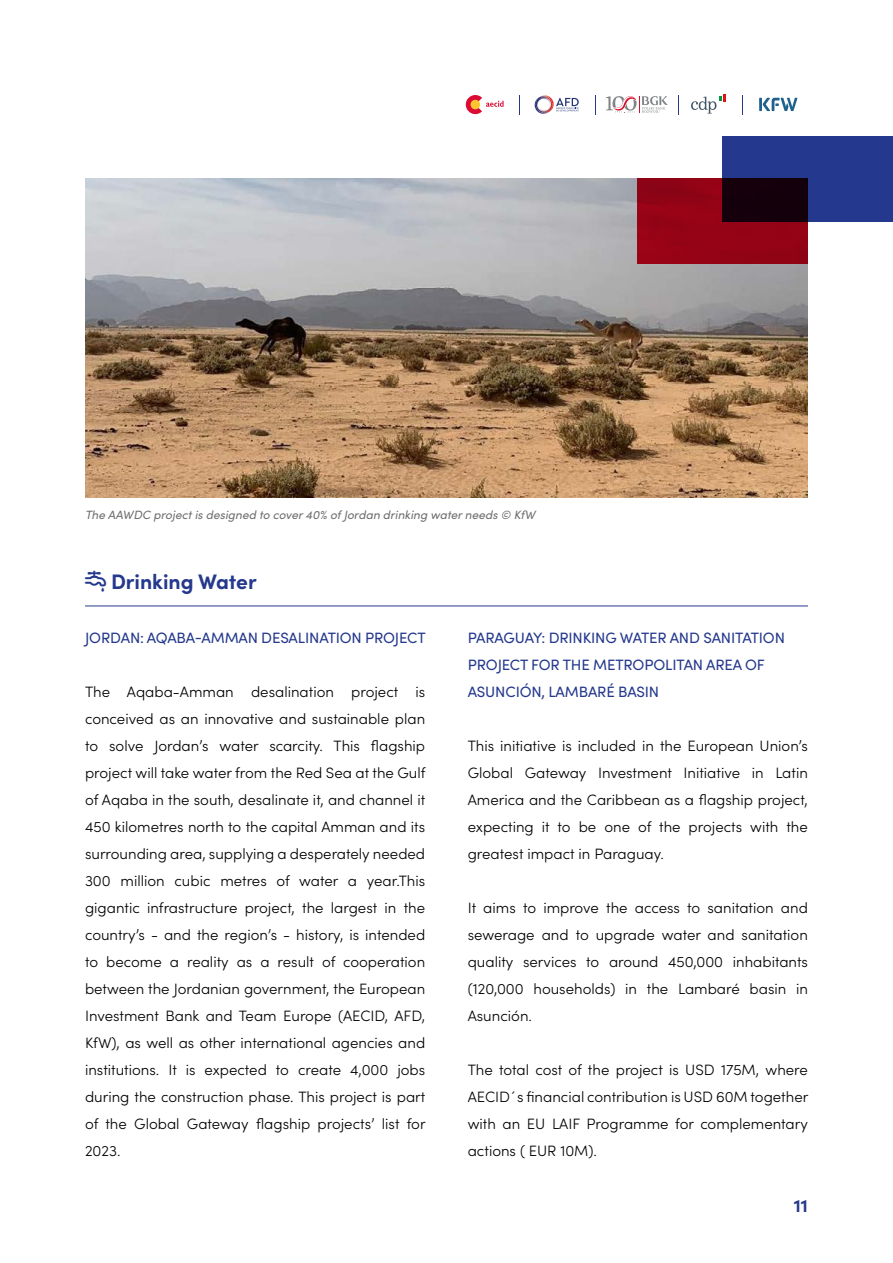
<style>
.page{position:relative;width:893px;height:1263px;background:#fff}
.page>*{position:absolute;margin:0;border:0;box-sizing:border-box;transform-origin:0 0}
.t1{font:700 21px "Sofia Pro";color:#24388d}
.t2{font:700 18px "Sofia Pro";color:#24388d}
.t3{font:300 15px/27px "Sofia Pro";color:#000;text-align:justify}
.t4{font:15px/27px "Sofia Pro";letter-spacing:-.01em;color:#24388d}
.pie_foto{font:italic 12px "Sofia Pro";color:#706f6f}
</style>
<div class="page">
<svg style="left:466px;top:95px;width:38px;height:19px"></svg>
<svg style="left:535px;top:95px;width:44px;height:19px"></svg>
<svg style="left:691px;top:94px;width:35px;height:20px"></svg>
<svg style="left:759px;top:98px;width:38px;height:13px"></svg>
<svg style="left:519px;top:95px;width:1px;height:20px"></svg>
<svg style="left:595px;top:95px;width:1px;height:20px"></svg>
<svg style="left:678px;top:95px;width:1px;height:20px"></svg>
<svg style="left:742px;top:95px;width:1px;height:20px"></svg>
<svg style="left:606px;top:96px;width:62px;height:17px"></svg>
<hr style="left:85px;top:606px;width:723px;height:1px;background:#24388d">
<img style="left:85px;top:179px;width:723px;height:318px">
<div style="left:638px;top:179px;width:170px;height:85px;background:#940316"></div>
<svg style="left:723px;top:136px;width:170px;height:85px;background:#1f296c"></svg>
<p class="pie_foto" style="left:85px;top:506px;width:452px">The AAWDC project is designed to cover 40% of Jordan drinking water needs © KfW</p>
<p class="t1" style="left:111px;top:565px;width:147px">Drinking Water</p>
<p class="t4" style="left:85px;top:623px;width:342px">JORDAN: AQABA-AMMAN DESALINATION PROJECT</p>
<p class="t3" style="left:85px;top:677px;width:342px">The Aqaba-Amman desalination project is conceived as an innovative and sustainable plan to solve Jordan’s water scarcity. This flagship project will take water from the Red Sea at the Gulf of Aqaba in the south, desalinate it, and channel it 450 kilometres north to the capital Amman and its surrounding area, supplying a desperately needed 300 million cubic metres of water a year.This gigantic infrastructure project, the largest in the country’s - and the region’s - history, is intended to become a reality as a result of cooperation between the Jordanian government, the European Investment Bank and Team Europe (AECID, AFD, KfW), as well as other international agencies and institutions. It is expected to create 4,000 jobs during the construction phase. This project is part of the Global Gateway flagship projects’ list for 2023.</p>
<p class="t4" style="left:468px;top:623px;width:319px">PARAGUAY: DRINKING WATER AND SANITATION<br>PROJECT FOR THE METROPOLITAN AREA OF<br>ASUNCIÓN, LAMBARÉ BASIN</p>
<p class="t3" style="left:468px;top:731px;width:342px">This initiative is included in the European Union’s Global Gateway Investment Initiative in Latin America and the Caribbean as a flagship project, expecting it to be one of the projects with the greatest impact in Paraguay.</p>
<p class="t3" style="left:468px;top:893px;width:342px">It aims to improve the access to sanitation and sewerage and to upgrade water and sanitation quality services to around 450,000 inhabitants (120,000 households) in the Lambaré basin in Asunción.</p>
<p class="t3" style="left:468px;top:1055px;width:342px">The total cost of the project is USD 175M, where AECID´s financial contribution is USD 60M together with an EU LAIF Programme for complementary actions ( EUR 10M).</p>
<p class="t2" style="left:794px;top:1192px;width:16px">11</p>
</div>
